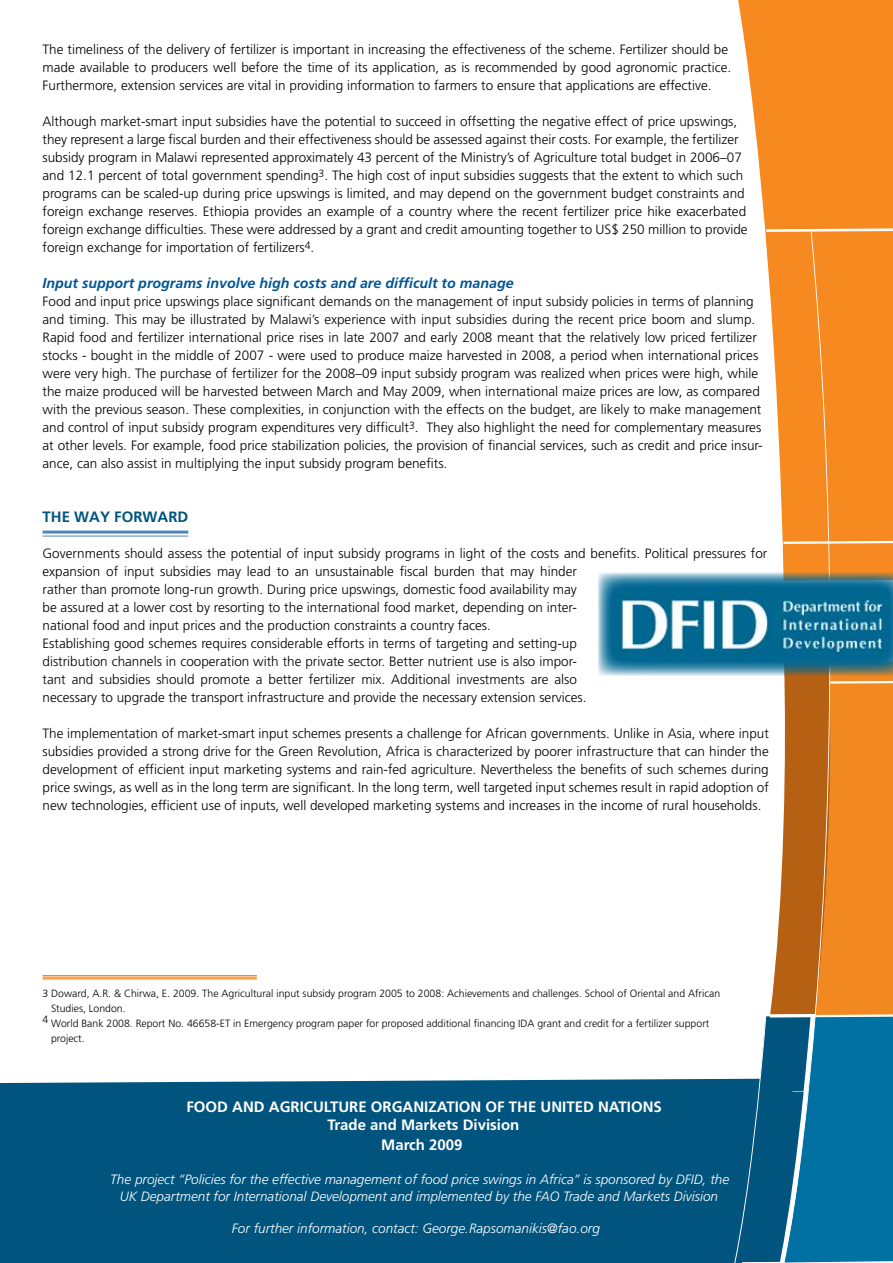
<style>
.page{position:relative;width:893px;height:1263px;background:#fff}
.page>*{position:absolute;margin:0;border:0;box-sizing:border-box;transform-origin:0 0}
.t1{font:700 15px/19.8px "Frutiger LT Std";color:#fff;text-align:center}
.t2{font:700 15px "Frutiger LT Std";color:#00547d}
.t3{font:italic 700 14.25px "Frutiger LT Std";color:#005596}
.t4{font:300 13.5px/18px "Frutiger LT Std";color:#000}
.t5{font:italic 300 13.5px/16.2px "Frutiger LT Std";color:#fff;text-align:center}
.t6{font:300 10.5px "Frutiger LT Std";color:#000}
</style>
<div class="page">
<div style="left:0;top:1078px;width:731px;height:185px;background:#00547d"></div>
<div style="left:738px;top:0;width:155px;height:540px;background:#f6891f"></div>
<svg style="left:781px;top:540px;width:112px;height:33px;background:#f69434"></svg>
<div style="left:783px;top:232px;width:48px;height:1031px;background:#f6891f"></div>
<svg style="left:781px;top:228px;width:112px;height:4px"></svg>
<svg style="left:731px;top:2px;width:50px;height:1261px"></svg>
<svg style="left:735px;top:675px;width:158px;height:587px"></svg>
<img style="left:598px;top:573px;width:295px;height:102px">
<svg style="left:43px;top:533px;width:145px;height:4px"></svg>
<hr style="left:43px;top:530px;width:145px;height:3px;background:#4d88b6">
<hr style="left:43px;top:535px;width:145px;height:1px;background:#4d88b6">
<hr style="left:43px;top:975px;width:214px;height:4px;background:#fac694">
<hr style="left:43px;top:975px;width:214px;height:1px;background:#f6891f">
<hr style="left:43px;top:977px;width:214px;height:1px;background:#f6891f">
<hr style="left:43px;top:978px;width:214px;height:1px;background:#f6891f">
<p class="t4" style="left:43px;top:41px;width:690px">The timeliness of the delivery of fertilizer is important in increasing the effectiveness of the scheme. Fertilizer should be made available to producers well before the time of its application, as is recommended by good agronomic practice.<br>Furthermore, extension services are vital in providing information to farmers to ensure that applications are effective.</p>
<p class="t4" style="left:43px;top:113px;width:707px">Although market-smart input subsidies have the potential to succeed in offsetting the negative effect of price upswings, they represent a large fiscal burden and their effectiveness should be assessed against their costs. For example, the fertilizer subsidy program in Malawi represented approximately 43 percent of the Ministry’s of Agriculture total budget in 2006–07 and 12.1 percent of total government spending<sup>3</sup>. The high cost of input subsidies suggests that the extent to which such programs can be scaled-up during price upswings is limited, and may depend on the government budget constraints and foreign exchange reserves. Ethiopia provides an example of a country where the recent fertilizer price hike exacerbated foreign exchange difficulties. These were addressed by a grant and credit amounting together to US$ 250 million to provide foreign exchange for importation of fertilizers<sup>4</sup>.</p>
<p class="t3" style="left:43px;top:275px;width:473px">Input support programs involve high costs and are difficult to manage</p>
<p class="t4" style="left:43px;top:293px;width:722px">Food and input price upswings place significant demands on the management of input subsidy policies in terms of planning and timing. This may be illustrated by Malawi’s experience with input subsidies during the recent price boom and slump.<br>Rapid food and fertilizer international price rises in late 2007 and early 2008 meant that the relatively low priced fertilizer stocks - bought in the middle of 2007 - were used to produce maize harvested in 2008, a period when international prices were very high. The purchase of fertilizer for the 2008–09 input subsidy program was realized when prices were high, while the maize produced will be harvested between March and May 2009, when international maize prices are low, as compared with the previous season. These complexities, in conjunction with the effects on the budget, are likely to make management and control of input subsidy program expenditures very difficult<sup>3</sup>. They also highlight the need for complementary measures at other levels. For example, food price stabilization policies, the provision of financial services, such as credit and price insur&shy;ance, can also assist in multiplying the input subsidy program benefits.</p>
<p class="t2" style="left:43px;top:508px;width:147px">The way forward</p>
<p class="t4" style="left:43px;top:545px;width:726px">Governments should assess the potential of input subsidy programs in light of the costs and benefits. Political pressures for expansion of input subsidies may lead to an unsustainable fiscal burden that may hinder<br>rather than promote long-run growth. During price upswings, domestic food availability may<br>be assured at a lower cost by resorting to the international food market, depending on inter-<br>national food and input prices and the production constraints a country faces.<br>Establishing good schemes requires considerable efforts in terms of targeting and setting-up<br>distribution channels in cooperation with the private sector. Better nutrient use is also impor-<br>tant and subsidies should promote a better fertilizer mix. Additional investments are also<br>necessary to upgrade the transport infrastructure and provide the necessary extension services.</p>
<p class="t4" style="left:43px;top:725px;width:728px;text-align:justify">The implementation of market-smart input schemes presents a challenge for African governments. Unlike in Asia, where input subsidies provided a strong drive for the Green Revolution, Africa is characterized by poorer infrastructure that can hinder the development of efficient input marketing systems and rain-fed agriculture. Nevertheless the benefits of such schemes during price swings, as well as in the long term are significant. In the long term, well targeted input schemes result in rapid adoption of new technologies, efficient use of inputs, well developed marketing systems and increases in the income of rural households.</p>
<p class="t6" style="left:43px;top:987px;width:679px">3 Doward, A.R. &amp; Chirwa, E. 2009. The Agricultural input subsidy program 2005 to 2008: Achievements and challenges. School of Oriental and African</p>
<p class="t6" style="left:51px;top:1002px;width:76px">Studies, London.</p>
<p class="t6" style="left:43px;top:1017px;width:668px">4 World Bank 2008. Report No. 46658-ET in Emergency program paper for proposed additional financing IDA grant and credit for a fertilizer support</p>
<p class="t6" style="left:51px;top:1032px;width:35px">project.</p>
<p class="t1" style="left:186px;top:1097px;width:11px">FOOD</p>
<p class="t1" style="left:232px;top:1097px;width:48px">AND AGR</p>
<p class="t1" style="left:300px;top:1097px;width:14px">ICULTURE</p>
<p class="t1" style="left:371px;top:1097px;width:12px">ORGA</p>
<p class="t1" style="left:413px;top:1097px;width:106px">NIZATION OF THE</p>
<p class="t1" style="left:541px;top:1097px;width:36px">UNITED</p>
<p class="t1" style="left:598px;top:1097px;width:64px">NATIONS</p>
<p class="t1" style="left:327px;top:1115px;width:193px">Trade and Markets Division<br>M arch 2009</p>
<p class="t5" style="left:110px;top:1172px;width:620px">The project “Policies for the effective management of food price swings in Africa” is sponsored by DFID, the<br>UK Department for International Development and implemented by the FAO Trade and Markets Division</p>
<p class="t5" style="left:232px;top:1220px;width:369px">For further information, contact: George.Rapsomanikis@fao.org</p>
</div>
